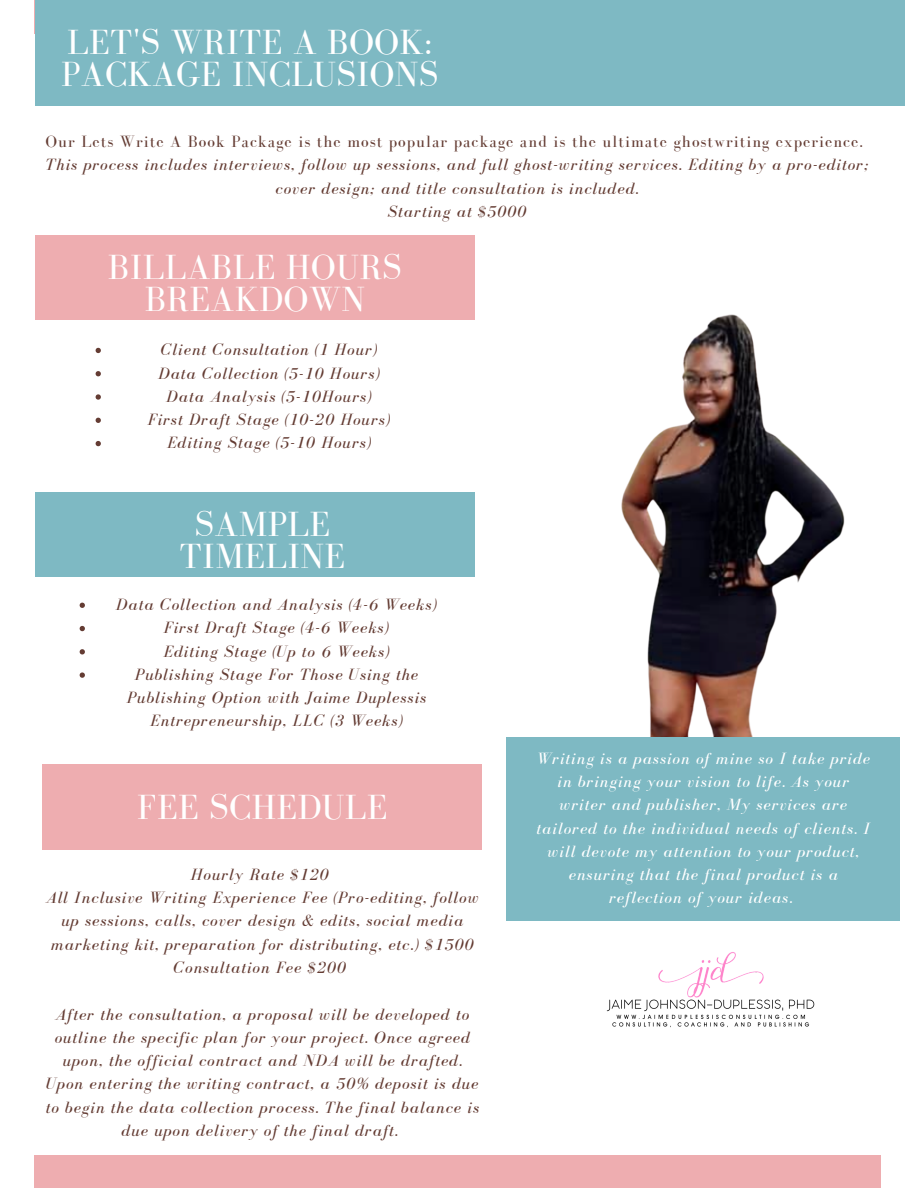
<style>
.page{position:relative;width:918px;height:1188px;background:#fff}
.page>*{position:absolute;margin:0;border:0;box-sizing:border-box;transform-origin:0 0}
.t1{font:36px/31.8px "Bodoni FLF";letter-spacing:.01em;color:#fff;text-align:center}
.t2{font:italic 16.8px/23.2px "Bodoni FLF";letter-spacing:.06em;color:#643c33;text-align:center}
.t3{font:italic 16.8px/23.2px "Bodoni FLF";letter-spacing:.06em;color:#fff;text-align:center}
.t4{font:16.8px "Bodoni FLF";letter-spacing:.06em;color:#643c33}
</style>
<div class="page">
<div style="left:35px;top:1156px;width:846px;height:32px;background:#eeadb0"></div>
<div style="left:35px;top:0;width:869px;height:106px;background:#7eb9c3"></div>
<div style="left:35px;top:236px;width:440px;height:84px;background:#eeadb0"></div>
<div style="left:35px;top:492px;width:440px;height:85px;background:#7eb9c3"></div>
<img style="left:606px;top:956px;width:209px;height:72px">
<div style="left:42px;top:765px;width:440px;height:84px;background:#eeadb0"></div>
<img style="left:621px;top:105px;width:284px;height:851px">
<div style="left:507px;top:737px;width:393px;height:184px;background:#7eb9c3"></div>
<svg style="left:96px;top:348px;width:5px;height:5px"></svg>
<svg style="left:96px;top:371px;width:5px;height:5px"></svg>
<svg style="left:96px;top:394px;width:5px;height:6px"></svg>
<svg style="left:96px;top:418px;width:5px;height:5px"></svg>
<svg style="left:96px;top:441px;width:5px;height:5px"></svg>
<svg style="left:80px;top:603px;width:5px;height:5px"></svg>
<svg style="left:80px;top:626px;width:5px;height:5px"></svg>
<svg style="left:80px;top:649px;width:5px;height:5px"></svg>
<svg style="left:80px;top:672px;width:5px;height:6px"></svg>
<p class="t1" style="left:67px;top:26px;width:367px">LET'S WRITE A BOOK:</p>
<p class="t1" style="left:61px;top:58px;width:379px">PACKAGE INCLUSIONS</p>
<p class="t4" style="left:45px;top:132px;width:819px">Our Lets Write A Book Package is the most popular package and is the ultimate ghostwriting experience.</p>
<p class="t2" style="left:46px;top:153px;width:824px">This process includes interviews, follow up sessions, and full ghost-writing services. Editing by a pro-editor; cover design; and title consultation is included.</p>
<p class="t2" style="left:388px;top:200px;width:140px">Starting at $5000</p>
<p class="t1" style="left:108px;top:251px;width:295px">BILLABLE HOURS<br>BREAKDOWN</p>
<p class="t2" style="left:161px;top:338px;width:218px">Client Consultation (1 Hour)</p>
<p class="t2" style="left:158px;top:361px;width:223px">Data Collection (5-10 Hours)</p>
<p class="t2" style="left:167px;top:385px;width:207px">Data Analysis (5-10Hours)</p>
<p class="t2" style="left:148px;top:408px;width:244px">First Draft Stage (10-20 Hours)</p>
<p class="t2" style="left:167px;top:431px;width:206px">Editing Stage (5-10 Hours)</p>
<p class="t1" style="left:195px;top:508px;width:137px">SAMPLE</p>
<p class="t1" style="left:180px;top:540px;width:167px">TIMELINE</p>
<p class="t2" style="left:116px;top:593px;width:322px">Data Collection and Analysis (4-6 Weeks)</p>
<p class="t2" style="left:164px;top:616px;width:227px">First Draft Stage (4-6 Weeks)</p>
<p class="t2" style="left:163px;top:639px;width:228px">Editing Stage (Up to 6 Weeks)</p>
<p class="t2" style="left:127px;top:663px;width:301px">Publishing Stage For Those Using the<br>Publishing Option with Jaime Duplessis<br>Entrepreneurship, LLC (3 Weeks)</p>
<p class="t1" style="left:137px;top:791px;width:252px">FEE SCHEDULE</p>
<p class="t2" style="left:191px;top:863px;width:139px">Hourly Rate $120</p>
<p class="t2" style="left:46px;top:886px;width:434px">All Inclusive Writing Experience Fee (Pro-editing, follow up sessions, calls, cover design &amp; edits, social media marketing kit, preparation for distributing, etc.) $1500</p>
<p class="t2" style="left:174px;top:956px;width:174px">Consultation Fee $200</p>
<p class="t2" style="left:46px;top:1002px;width:435px">After the consultation, a proposal will be developed to outline the specific plan for your project. Once agreed upon, the official contract and NDA will be drafted.<br>Upon entering the writing contract, a 50% deposit is due to begin the data collection process. The final balance is due upon delivery of the final draft.</p>
<p class="t3" style="left:537px;top:747px;width:335px">Writing is a passion of mine so I take pride in bringing your vision to life. As your writer and publisher, My services are tailored to the individual needs of clients. I will devote my attention to your product, ensuring that the final product is a reflection of your ideas.</p>
</div>
